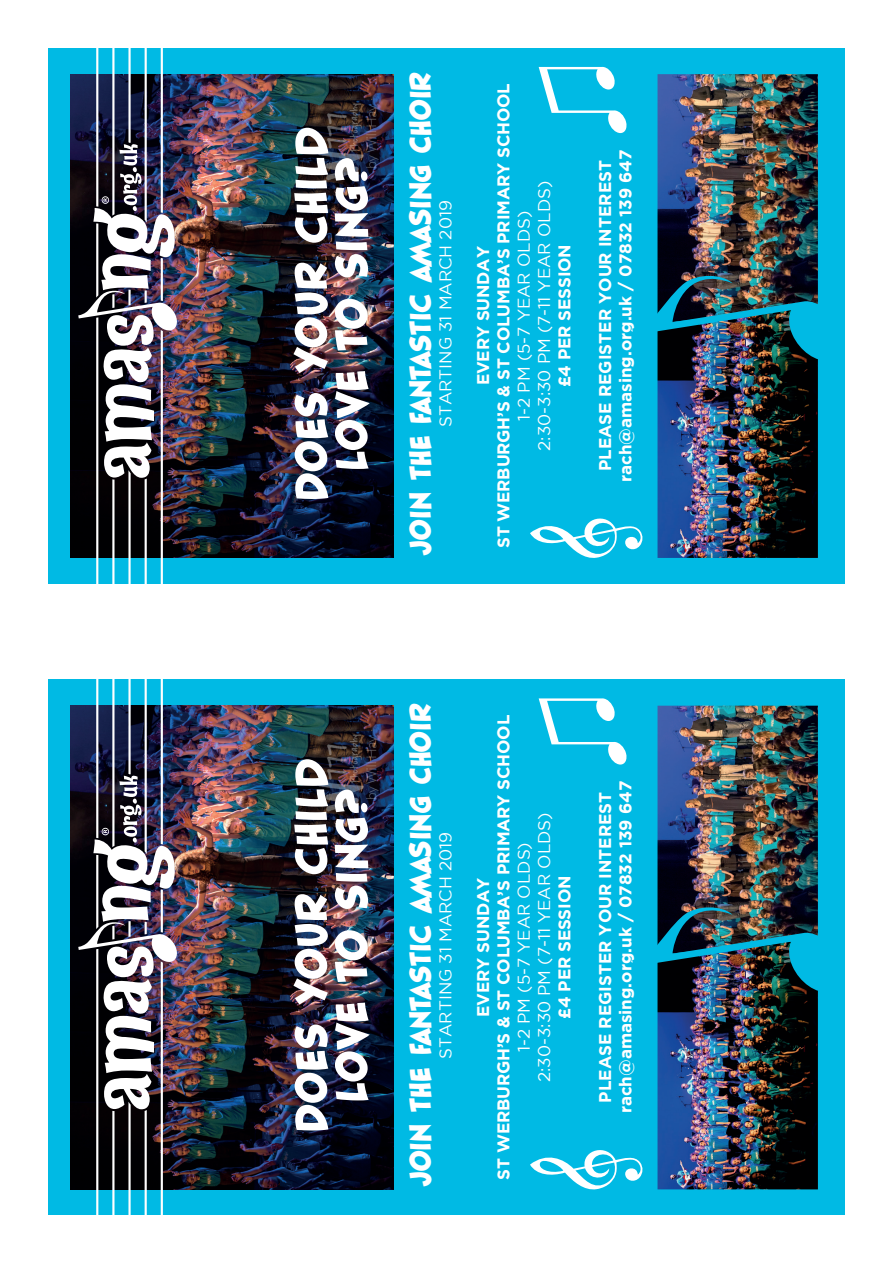
<style>
.page{position:relative;width:893px;height:1263px;background:#fff}
.page>*{position:absolute;margin:0;border:0;box-sizing:border-box;transform-origin:0 0}
.t1{font:60.45px "Blambot FX Pro Heavy BB";letter-spacing:.01em;color:#fff}
.t2{font:40.35px "Blambot FX Pro Heavy BB";color:#fff}
.t3{font:700 16.95px/20.4px "Gotham";letter-spacing:-.01em;color:#fff;text-align:center}
.t4{font:16.95px/20.4px "Gotham";color:#fff;text-align:center}
</style>
<div class="page">
<div style="left:48px;top:680px;width:797px;height:535px;background:#00bae4"></div>
<img style="left:71px;top:706px;width:323px;height:483px">
<img style="left:657px;top:994px;width:161px;height:195px">
<img style="left:657px;top:706px;width:161px;height:190px">
<img style="left:657px;top:896px;width:161px;height:98px">
<svg style="left:530px;top:1150px;width:113px;height:40px"></svg>
<svg style="left:539px;top:698px;width:88px;height:66px"></svg>
<div style="left:48px;top:48px;width:797px;height:535px;background:#00bae4"></div>
<img style="left:71px;top:74px;width:323px;height:484px">
<img style="left:78px;top:48px;width:101px;height:1167px">
<img style="left:657px;top:362px;width:161px;height:196px">
<img style="left:657px;top:74px;width:161px;height:190px">
<img style="left:657px;top:264px;width:161px;height:98px">
<svg style="left:530px;top:518px;width:113px;height:40px"></svg>
<svg style="left:539px;top:67px;width:88px;height:66px"></svg>
<h1 class="t1" style="left:280px;top:501px;width:375px;rotate:-90deg">Does your child</h1>
<h1 class="t1" style="left:321px;top:471px;width:316px;rotate:-90deg">love to sing?</h1>
<h2 class="t2" style="left:400px;top:556px;width:486px;rotate:-90deg">Join the fantastic AmaSing Choir</h2>
<p class="t4" style="left:435px;top:427px;width:229px;rotate:-90deg">STARTING 31 MARCH 2019</p>
<p class="t3" style="left:472px;top:548px;width:466px;rotate:-90deg">EVERY SUNDAY<br>ST WERBURGH’S &amp; ST COLUMBA’S PRIMARY SCHOOL</p>
<p class="t4" style="left:513px;top:451px;width:271px;rotate:-90deg">1-2 PM (5-7 YEAR OLDS)<br>2:30-3:30 PM (7-11 YEAR OLDS)</p>
<p class="t3" style="left:554px;top:387px;width:145px;rotate:-90deg">£4 PER SESSION</p>
<p class="t3" style="left:595px;top:482px;width:334px;rotate:-90deg">PLEASE REGISTER YOUR INTEREST rach@amasing.org.uk / 07832 139 647</p>
<h1 class="t1" style="left:280px;top:1132px;width:375px;rotate:-90deg">Does your child</h1>
<h1 class="t1" style="left:321px;top:1102px;width:316px;rotate:-90deg">love to sing?</h1>
<h2 class="t2" style="left:400px;top:1187px;width:486px;rotate:-90deg">Join the fantastic AmaSing Choir</h2>
<p class="t4" style="left:435px;top:1059px;width:229px;rotate:-90deg">STARTING 31 MARCH 2019</p>
<p class="t3" style="left:472px;top:1180px;width:466px;rotate:-90deg">EVERY SUNDAY<br>ST WERBURGH’S &amp; ST COLUMBA’S PRIMARY SCHOOL</p>
<p class="t4" style="left:513px;top:1082px;width:271px;rotate:-90deg">1-2 PM (5-7 YEAR OLDS)<br>2:30-3:30 PM (7-11 YEAR OLDS)</p>
<p class="t3" style="left:554px;top:1019px;width:145px;rotate:-90deg">£4 PER SESSION</p>
<p class="t3" style="left:595px;top:1113px;width:334px;rotate:-90deg">PLEASE REGISTER YOUR INTEREST rach@amasing.org.uk / 07832 139 647</p>
</div>
